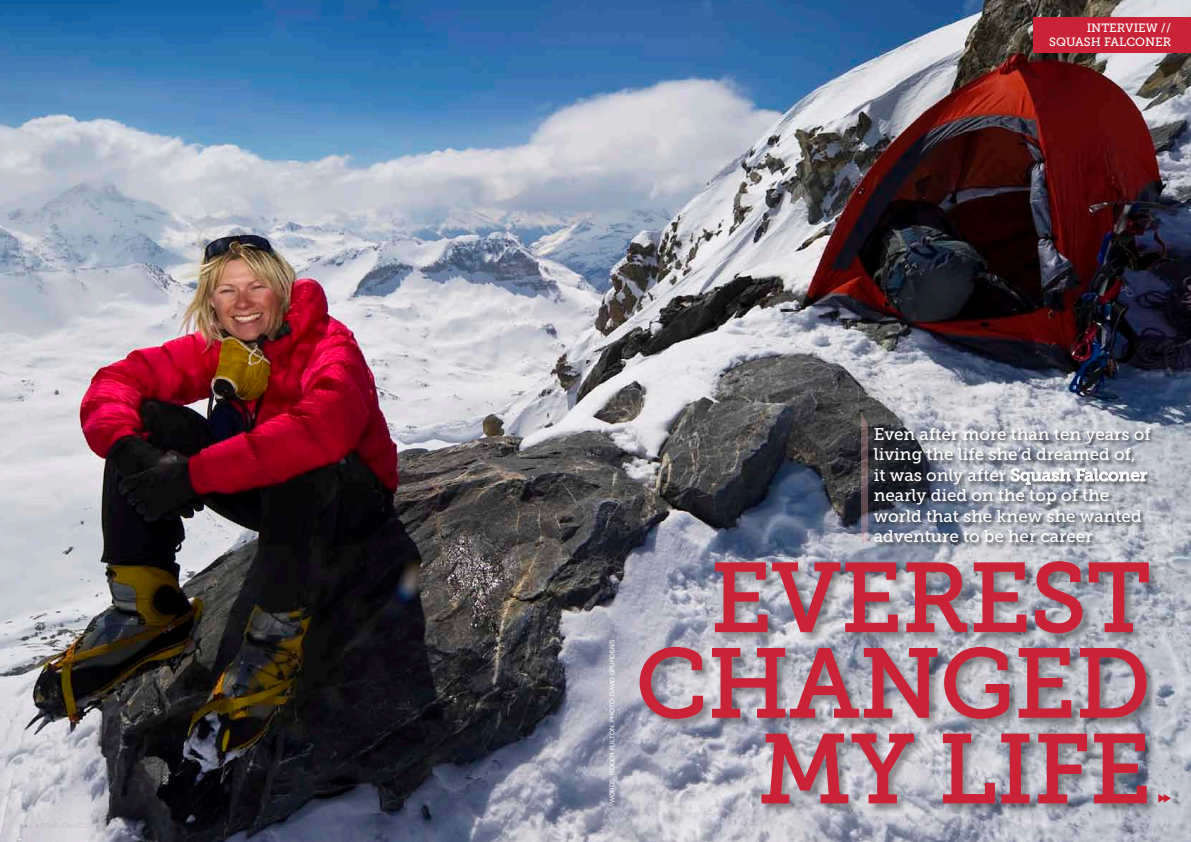
<style>
.page{position:relative;width:1191px;height:842px;background:#fff}
.page>*{position:absolute;margin:0;border:0;box-sizing:border-box;transform-origin:0 0}
.t1{font:96.8px/85.6px "Museo Slab 500";color:#ca2338;text-align:right}
.t2{font:17px/20.4px "Museo Slab 500";color:#fff}
.t3{font:12px/14.4px "Museo Slab 500";color:#fff;text-align:right}
.t4{font:6.5px "Helvetica Neue";color:#fff}
</style>
<div class="page">
<img style="left:0;top:0;width:1191px;height:842px">
<div style="left:640px;top:562px;width:520px;height:253px;background:#231f20;opacity:.39"></div>
<svg style="left:714px;top:562px;width:184px;height:71px;background:#a7929e"></svg>
<svg style="left:905px;top:561px;width:122px;height:72px;background:#a6919b"></svg>
<svg style="left:1034px;top:560px;width:115px;height:74px;background:#a2929d"></svg>
<svg style="left:639px;top:646px;width:65px;height:74px;background:#af9da9"></svg>
<svg style="left:711px;top:646px;width:299px;height:74px;background:#aa97a1"></svg>
<svg style="left:1018px;top:647px;width:54px;height:71px;background:#a9919b"></svg>
<svg style="left:1079px;top:647px;width:68px;height:71px;background:#a4929d"></svg>
<svg style="left:760px;top:733px;width:154px;height:71px;background:#b09ba5"></svg>
<svg style="left:942px;top:733px;width:88px;height:71px;background:#ae9aa5"></svg>
<svg style="left:1037px;top:733px;width:50px;height:71px;background:#a28e99"></svg>
<svg style="left:1093px;top:733px;width:54px;height:71px;background:#947e8c"></svg>
<div style="left:873px;top:427px;width:282px;height:120px;background:#231f20;opacity:.75"></div>
<svg style="left:1010px;top:468px;width:137px;height:17px;background:#b7b9bf"></svg>
<svg style="left:861px;top:412px;width:7px;height:130px"></svg>
<div style="left:1033px;top:17px;width:158px;height:36px;background:#ca2338"></div>
<svg style="left:1158px;top:794px;width:13px;height:9px"></svg>
<p class="t3" style="left:1049px;top:20px;width:123px">INTERVIEW //<br>SQUASH FALCONER</p>
<p class="t4" style="left:606px;top:803px;width:164px;rotate:-90deg">Words: Roger Fulton. Photo: David Spurdens</p>
<p class="t2" style="left:874px;top:424px;width:278px">Even after more than ten years of living the life she’d dreamed of, it was only after Squash Falconer nearly died on the top of the world that she knew she wanted adventure to be her career</p>
<h1 class="t1" style="left:635px;top:556px;width:517px">EVEREST<br>CHANGED<br>MY LIFE</h1>
</div>
